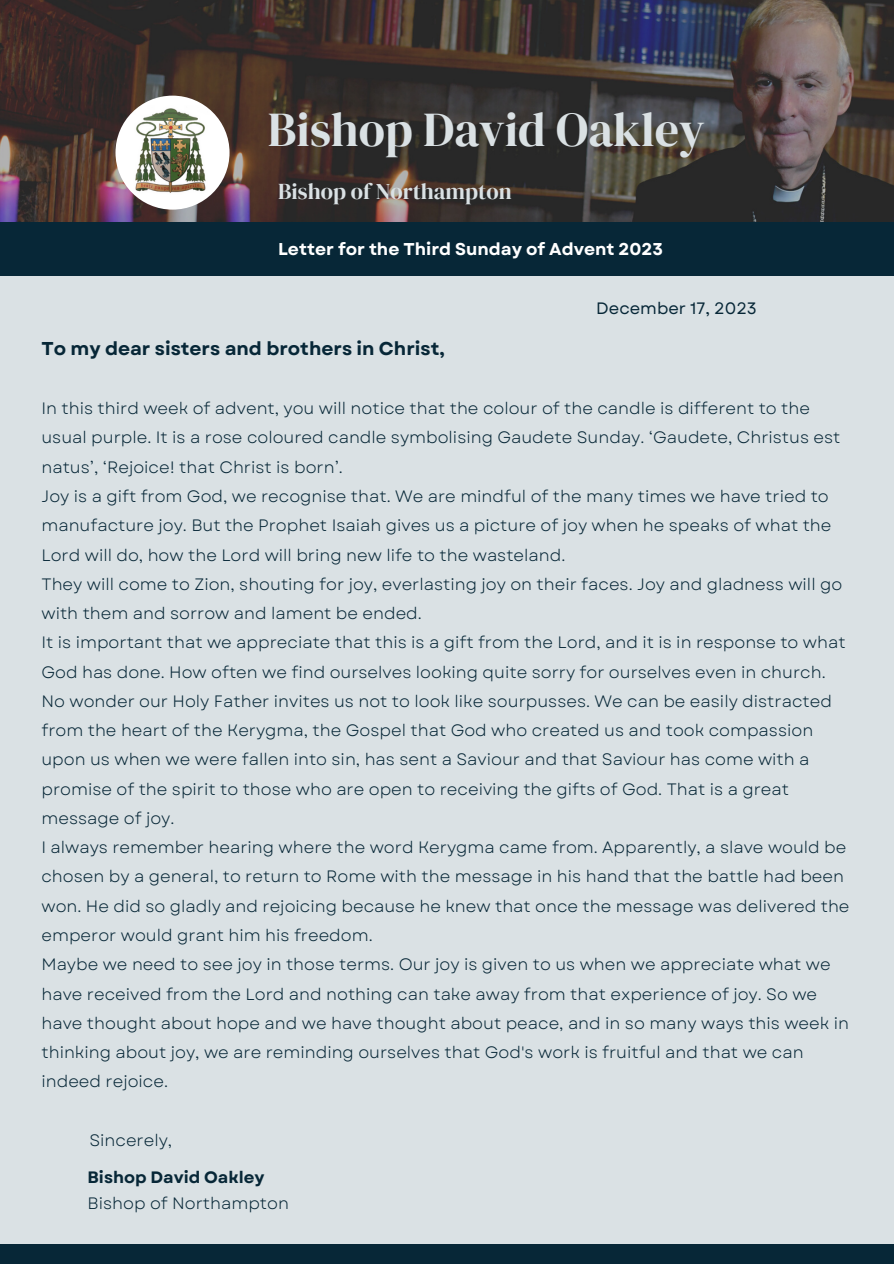
<style>
.page{position:relative;width:894px;height:1264px;background:#fff}
.page>*{position:absolute;margin:0;border:0;box-sizing:border-box;transform-origin:0 0}
.t1{font:48px "DM Serif Display";color:#dae1e4}
.t2{font:22.5px "DM Serif Display";color:#dae1e4}
.t3{font:700 18.6px "Garet";color:#072737}
.t4{font:700 17.1px "Garet";color:#fff}
.t5{font:16.5px/29.2px "Garet";color:#072737}
.t6{font:700 16.5px "Garet";color:#072737}
.t7{font:16.5px "Garet";color:#072737}
</style>
<div class="page">
<div style="left:0;top:0;width:893px;height:1263px;background:#dae1e4"></div>
<img style="left:0;top:0;width:893px;height:222px">
<img style="left:115px;top:96px;width:114px;height:114px;border-radius:50%">
<div style="left:0;top:222px;width:893px;height:54px;background:#072737"></div>
<div style="left:0;top:1243px;width:893px;height:20px;background:#072737"></div>
<p class="t1" style="left:268px;top:96px;width:438px">Bishop David Oakley</p>
<p class="t2" style="left:278px;top:175px;width:235px">Bishop of Northampton</p>
<p class="t4" style="left:278px;top:236px;width:386px">Letter for the Third Sunday of Advent 2023</p>
<p class="t3" style="left:41px;top:335px;width:404px">To my dear sisters and brothers in Christ,</p>
<p class="t7" style="left:596px;top:296px;width:162px">December 17, 2023</p>
<p class="t5" style="left:41px;top:394px;width:800px">In this third week of advent, you will notice that the colour of the candle is different to the usual purple. It is a rose coloured candle symbolising Gaudete Sunday. ‘Gaudete, Christus est natus’, ‘Rejoice! that Christ is born’.</p>
<p class="t5" style="left:41px;top:481px;width:791px">Joy is a gift from God, we recognise that. We are mindful of the many times we have tried to manufacture joy. But the Prophet Isaiah gives us a picture of joy when he speaks of what the<br>Lord will do, how the Lord will bring new life to the wasteland.</p>
<p class="t5" style="left:41px;top:569px;width:802px">They will come to Zion, shouting for joy, everlasting joy on their faces. Joy and gladness will go with them and sorrow and lament be ended.</p>
<p class="t5" style="left:41px;top:628px;width:805px">It is important that we appreciate that this is a gift from the Lord, and it is in response to what God has done. How often we find ourselves looking quite sorry for ourselves even in church.<br>No wonder our Holy Father invites us not to look like sourpusses. We can be easily distracted from the heart of the Kerygma, the Gospel that God who created us and took compassion upon us when we were fallen into sin, has sent a Saviour and that Saviour has come with a promise of the spirit to those who are open to receiving the gifts of God. That is a great message of joy.</p>
<p class="t5" style="left:41px;top:832px;width:809px">I always remember hearing where the word Kerygma came from. Apparently, a slave would be chosen by a general, to return to Rome with the message in his hand that the battle had been won. He did so gladly and rejoicing because he knew that once the message was delivered the emperor would grant him his freedom.</p>
<p class="t5" style="left:41px;top:949px;width:808px">Maybe we need to see joy in those terms. Our joy is given to us when we appreciate what we have received from the Lord and nothing can take away from that experience of joy. So we have thought about hope and we have thought about peace, and in so many ways this week in thinking about joy, we are reminding ourselves that God's work is fruitful and that we can indeed rejoice.</p>
<p class="t5" style="left:89px;top:1126px;width:84px">Sincerely,</p>
<p class="t6" style="left:88px;top:1165px;width:178px">Bishop David Oakley</p>
<p class="t5" style="left:88px;top:1189px;width:203px">Bishop of Northampton</p>
</div>
